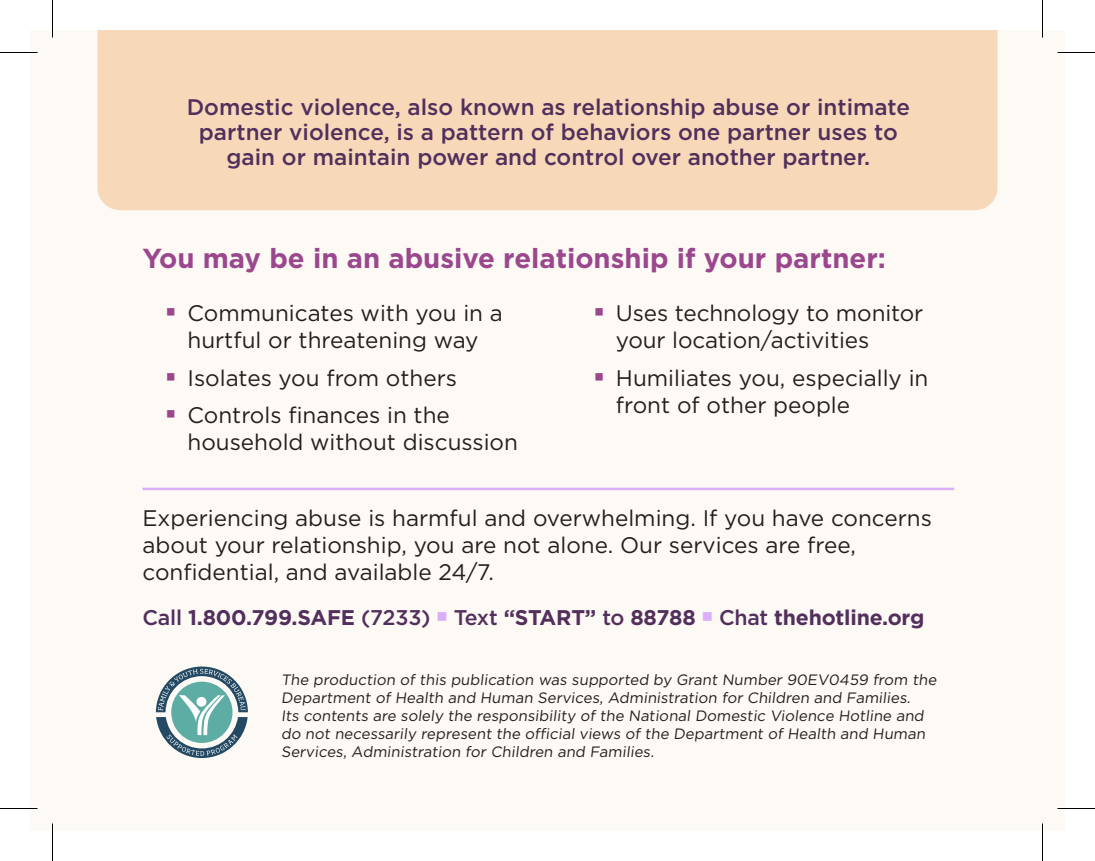
<style>
.page{position:relative;width:1095px;height:861px;background:#fff}
.page>*{position:absolute;margin:0;border:0;box-sizing:border-box;transform-origin:0 0}
.t1{font:700 27.5px "Gotham";color:#9b478e}
.t2{font:22.5px/27px "Gotham";color:#231f20}
.t3{font:500 22.5px/25px "Gotham";color:#522f5c;text-align:center}
.t4{font:700 21.25px "Gotham";letter-spacing:-.01em;color:#522f5c}
.t5{font:15px/18px "Gotham";color:#231f20}
.s1{font-weight:500}
.s2{color:#dbaefa}
</style>
<div class="page">
<div style="left:30px;top:30px;width:1035px;height:801px;background:#fdf9f4"></div>
<div style="left:98px;top:30px;width:900px;height:180px;background:#f7d9b9"></div>
<hr style="left:142px;top:488px;width:812px;height:2px;background:#dbaefa">
<svg style="left:156px;top:667px;width:92px;height:91px"></svg>
<hr style="left:0;top:51px;width:38px;height:3px;background:#fff">
<hr style="left:1058px;top:51px;width:37px;height:3px;background:#fff">
<hr style="left:0;top:807px;width:38px;height:3px;background:#fff">
<hr style="left:1058px;top:807px;width:37px;height:3px;background:#fff">
<hr style="left:51px;top:0;width:3px;height:38px;background:#fff">
<hr style="left:51px;top:823px;width:3px;height:38px;background:#fff">
<hr style="left:1041px;top:0;width:3px;height:38px;background:#fff">
<hr style="left:1041px;top:823px;width:3px;height:38px;background:#fff">
<hr style="left:0;top:52px;width:38px;height:1px;background:#000">
<hr style="left:1058px;top:52px;width:37px;height:1px;background:#000">
<hr style="left:0;top:808px;width:38px;height:1px;background:#000">
<hr style="left:1058px;top:808px;width:37px;height:1px;background:#000">
<hr style="left:52px;top:0;width:1px;height:38px;background:#000">
<hr style="left:52px;top:823px;width:1px;height:38px;background:#000">
<hr style="left:1042px;top:0;width:1px;height:38px;background:#000">
<hr style="left:1042px;top:823px;width:1px;height:38px;background:#000">
<p class="t3" style="left:187px;top:95px;width:725px">Domestic violence, also known as relationship abuse or intimate partner violence, is a pattern of behaviors one partner uses to gain or maintain power and control over another partner.</p>
<p class="t1" style="left:142px;top:240px;width:745px">You may be in an abusive relationship if your partner:</p>
<p class="t2" style="left:188px;top:300px;width:317px">Communicates with you in a hurtful or threatening way</p>
<p class="t2" style="left:188px;top:364px;width:271px">Isolates you from others</p>
<p class="t2" style="left:188px;top:402px;width:332px">Controls finances in the household without discussion</p>
<p class="t2" style="left:616px;top:300px;width:309px">Uses technology to monitor your location/activities</p>
<p class="t2" style="left:616px;top:364px;width:314px">Humiliates you, especially in front of other people</p>
<p class="t2" style="left:142px;top:504px;width:791px">Experiencing abuse is harmful and overwhelming. If you have concerns about your relationship, you are not alone. Our services are free, confidential, and available 24/7.</p>
<p class="t4" style="left:142px;top:603px;width:783px"><span class="s1">Call</span> 1.800.799.SAFE <span class="s1">(7233)</span> <span class="s2">■</span> <span class="s1">Text</span> “START” <span class="s1">to</span> 88788 <span class="s2">■</span> <span class="s1">Chat</span> thehotline.org</p>
<p class="t5" style="left:281px;top:670px;width:659px">The production of this publication was supported by Grant Number 90EV0459 from the Department of Health and Human Services, Administration for Children and Families.<br>Its contents are solely the responsibility of the National Domestic Violence Hotline and do not necessarily represent the official views of the Department of Health and Human Services, Administration for Children and Families.</p>
</div>
